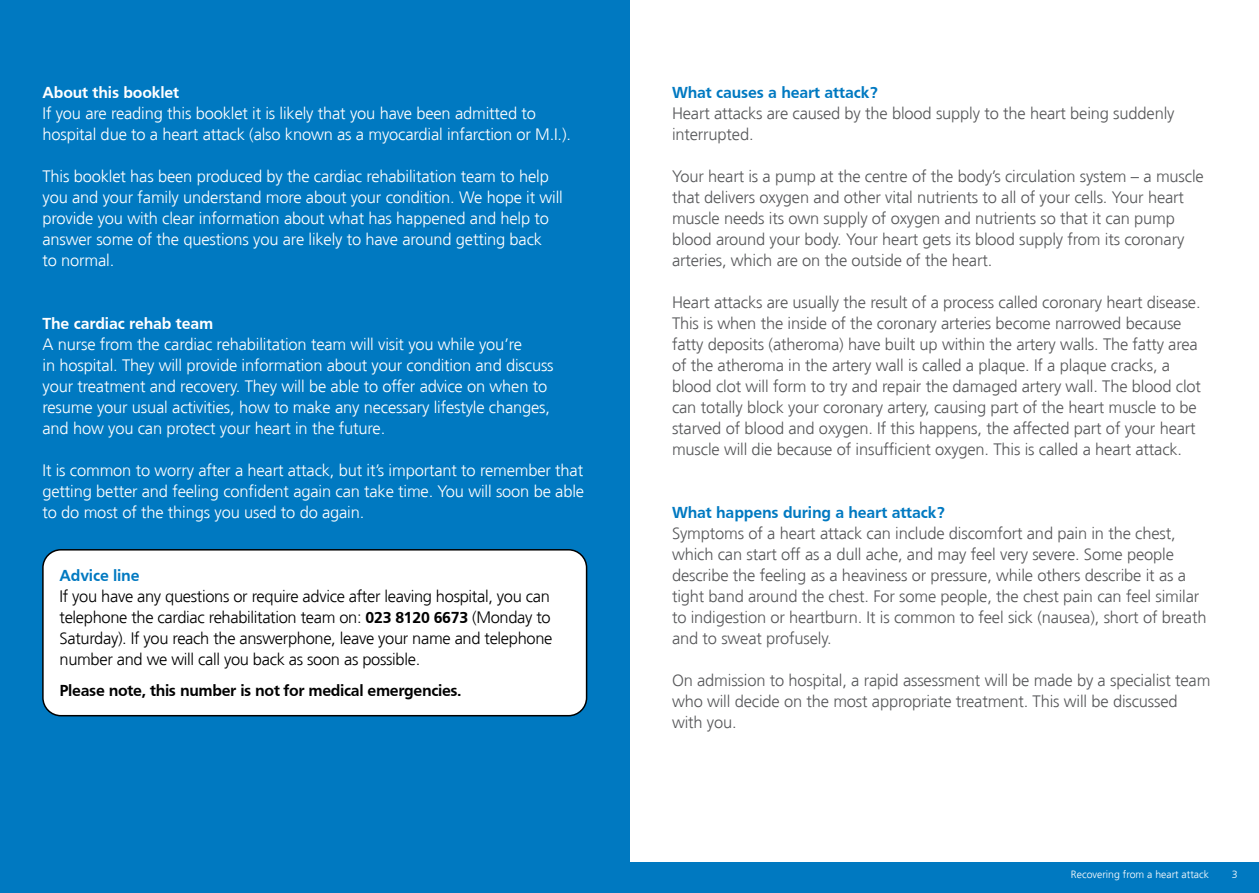
<style>
.page{position:relative;width:1259px;height:893px;background:#fff}
.page>*{position:absolute;margin:0;border:0;box-sizing:border-box;transform-origin:0 0}
.t1{font:300 16.5px/21px "Frutiger";letter-spacing:-.01em;color:#58595b}
.t2{font:300 16.5px/21px "Frutiger";letter-spacing:-.01em;color:#fff}
.t3{font:300 16.5px/21px "Frutiger";letter-spacing:-.02em;color:#000}
.t4{font:700 16.5px "Frutiger";letter-spacing:-.01em;color:#0079c1}
.t5{font:700 16.5px "Frutiger";letter-spacing:-.02em;color:#000}
.t6{font:700 16.5px "Frutiger";letter-spacing:-.01em;color:#fff}
.t7{font:300 10.5px "Frutiger";color:#fff}
.s1{font-weight:700}
</style>
<div class="page">
<div style="left:617px;top:862px;width:642px;height:31px;background:#0079c1"></div>
<div style="left:0;top:0;width:629px;height:893px;background:#0079c1"></div>
<div style="left:43px;top:550px;width:543px;height:166px;background:#fff;border-radius:18px"></div>
<div style="left:42px;top:549px;width:545px;height:167px;border:2px solid #000;border-radius:18px"></div>
<p class="t6" style="left:43px;top:82px;width:138px">About this booklet</p>
<p class="t2" style="left:43px;top:103px;width:530px">If you are reading this booklet it is likely that you have been admitted to hospital due to a heart attack (also known as a myocardial infarction or M.I.).</p>
<p class="t2" style="left:43px;top:166px;width:522px">This booklet has been produced by the cardiac rehabilitation team to help you and your family understand more about your condition. We hope it will provide you with clear information about what has happened and help to answer some of the questions you are likely to have around getting back<br>to normal.</p>
<p class="t6" style="left:43px;top:313px;width:172px">The cardiac rehab team</p>
<p class="t2" style="left:43px;top:334px;width:513px">A nurse from the cardiac rehabilitation team will visit you while you’re<br>in hospital. They will provide information about your condition and discuss your treatment and recovery. They will be able to offer advice on when to resume your usual activities, how to make any necessary lifestyle changes, and how you can protect your heart in the future.</p>
<p class="t2" style="left:43px;top:460px;width:543px;text-align:justify">It is common to worry after a heart attack, but it’s important to remember that getting better and feeling confident again can take time. You will soon be able to do most of the things you used to do again.</p>
<p class="t4" style="left:60px;top:566px;width:82px">Advice line</p>
<p class="t3" style="left:60px;top:586px;width:494px">If you have any questions or require advice after leaving hospital, you can telephone the cardiac rehabilitation team on: <span class="s1">023 8120 6673</span> (Monday to Saturday). If you reach the answerphone, leave your name and telephone number and we will call you back as soon as possible.</p>
<p class="t5" style="left:60px;top:681px;width:404px">Please note, this number is not for medical emergencies.</p>
<p class="t4" style="left:672px;top:82px;width:207px">What causes a heart attack?</p>
<p class="t1" style="left:672px;top:103px;width:504px">Heart attacks are caused by the blood supply to the heart being suddenly interrupted.</p>
<p class="t1" style="left:672px;top:166px;width:533px">Your heart is a pump at the centre of the body’s circulation system – a muscle that delivers oxygen and other vital nutrients to all of your cells. Your heart muscle needs its own supply of oxygen and nutrients so that it can pump blood around your body. Your heart gets its blood supply from its coronary arteries, which are on the outside of the heart.</p>
<p class="t1" style="left:672px;top:292px;width:530px">Heart attacks are usually the result of a process called coronary heart disease.<br>This is when the inside of the coronary arteries become narrowed because fatty deposits (atheroma) have built up within the artery walls. The fatty area of the atheroma in the artery wall is called a plaque. If a plaque cracks, a blood clot will form to try and repair the damaged artery wall. The blood clot can totally block your coronary artery, causing part of the heart muscle to be starved of blood and oxygen. If this happens, the affected part of your heart muscle will die because of insufficient oxygen. This is called a heart attack.</p>
<p class="t4" style="left:672px;top:503px;width:274px">What happens during a heart attack?</p>
<p class="t1" style="left:672px;top:523px;width:536px">Symptoms of a heart attack can include discomfort and pain in the chest, which can start off as a dull ache, and may feel very severe. Some people describe the feeling as a heaviness or pressure, while others describe it as a tight band around the chest. For some people, the chest pain can feel similar to indigestion or heartburn. It is common to feel sick (nausea), short of breath and to sweat profusely.</p>
<p class="t1" style="left:672px;top:670px;width:540px">On admission to hospital, a rapid assessment will be made by a specialist team who will decide on the most appropriate treatment. This will be discussed with you.</p>
<p class="t7" style="left:1071px;top:868px;width:140px">Recovering from a heart attack</p>
<p class="t7" style="left:1231px;top:868px;width:7px">3</p>
</div>
